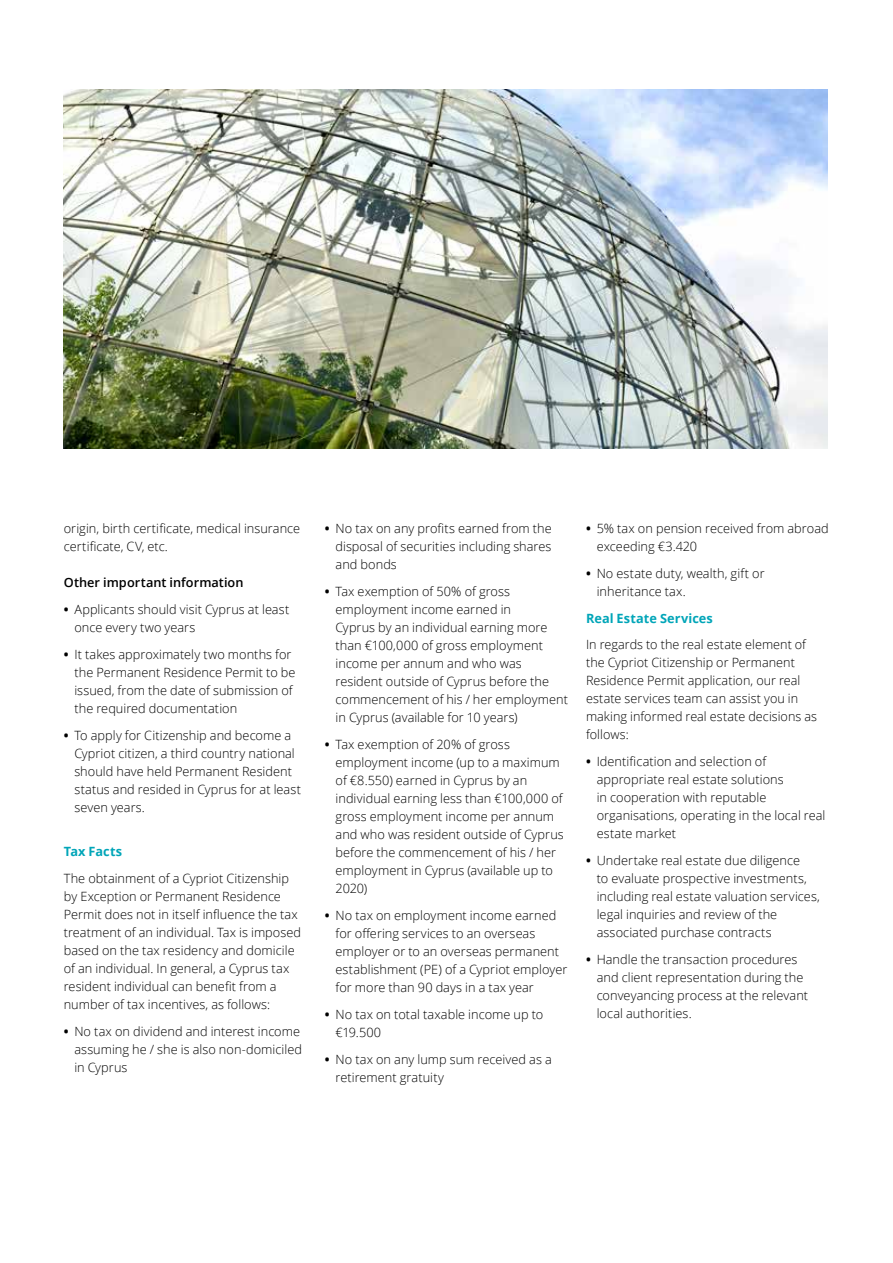
<style>
.page{position:relative;width:893px;height:1263px;background:#fff}
.page>*{position:absolute;margin:0;border:0;box-sizing:border-box;transform-origin:0 0}
.t1{font:300 12.75px/18px "Open Sans";letter-spacing:.005em;color:#000}
.t2{font:700 12.75px "Open Sans";letter-spacing:.005em;color:#00a5b8}
.t3{font:600 12.75px "Open Sans";letter-spacing:.005em;color:#000}
.s1{font-weight:700}
</style>
<div class="page">
<img style="left:64px;top:89px;width:763px;height:360px">
<p class="t1" style="left:64px;top:519px;width:238px">origin, birth certificate, medical insurance certificate, CV, etc.</p>
<p class="t3" style="left:64px;top:573px;width:181px">Other important information</p>
<p class="t1" style="left:74px;top:600px;width:216px;text-indent:-11px"><span class="s1">•</span> Applicants should visit Cyprus at least once every two years</p>
<p class="t1" style="left:74px;top:645px;width:223px;text-indent:-11px"><span class="s1">•</span> It takes approximately two months for the Permanent Residence Permit to be issued, from the date of submission of the required documentation</p>
<p class="t1" style="left:74px;top:726px;width:228px;text-indent:-11px"><span class="s1">•</span> To apply for Citizenship and become a Cypriot citizen, a third country national should have held Permanent Resident status and resided in Cyprus for at least seven years.</p>
<p class="t2" style="left:64px;top:843px;width:60px">Tax Facts</p>
<p class="t1" style="left:64px;top:869px;width:239px">The obtainment of a Cypriot Citizenship by Exception or Permanent Residence Permit does not in itself influence the tax treatment of an individual. Tax is imposed based on the tax residency and domicile of an individual. In general, a Cyprus tax resident individual can benefit from a number of tax incentives, as follows:</p>
<p class="t1" style="left:74px;top:1022px;width:229px;text-indent:-11px"><span class="s1">•</span> No tax on dividend and interest income assuming he / she is also non-domiciled in Cyprus</p>
<p class="t1" style="left:336px;top:519px;width:218px;text-align:justify;text-indent:-11px"><span class="s1">•</span> No tax on any profits earned from the disposal of securities including shares and bonds</p>
<p class="t1" style="left:336px;top:582px;width:234px;text-indent:-11px"><span class="s1">•</span> Tax exemption of 50% of gross employment income earned in<br>Cyprus by an individual earning more than €100,000 of gross employment income per annum and who was resident outside of Cyprus before the commencement of his / her employment in Cyprus (available for 10 years)</p>
<p class="t1" style="left:336px;top:735px;width:230px;text-indent:-11px"><span class="s1">•</span> Tax exemption of 20% of gross employment income (up to a maximum of €8.550) earned in Cyprus by an individual earning less than €100,000 of gross employment income per annum and who was resident outside of Cyprus before the commencement of his / her employment in Cyprus (available up to<br>2020)</p>
<p class="t1" style="left:336px;top:906px;width:233px;text-indent:-11px"><span class="s1">•</span> No tax on employment income earned for offering services to an overseas employer or to an overseas permanent establishment (PE) of a Cypriot employer for more than 90 days in a tax year</p>
<p class="t1" style="left:336px;top:1005px;width:209px;text-indent:-11px"><span class="s1">•</span> No tax on total taxable income up to €19.500</p>
<p class="t1" style="left:336px;top:1050px;width:218px;text-indent:-11px"><span class="s1">•</span> No tax on any lump sum received as a retirement gratuity</p>
<p class="t1" style="left:597px;top:519px;width:234px;text-indent:-11px"><span class="s1">•</span> 5% tax on pension received from abroad exceeding €3.420</p>
<p class="t1" style="left:597px;top:564px;width:170px;text-indent:-11px"><span class="s1">•</span> No estate duty, wealth, gift or inheritance tax.</p>
<p class="t2" style="left:586px;top:609px;width:128px">Real Estate Services</p>
<p class="t1" style="left:586px;top:635px;width:232px">In regards to the real estate element of the Cypriot Citizenship or Permanent Residence Permit application, our real estate services team can assist you in making informed real estate decisions as follows:</p>
<p class="t1" style="left:597px;top:752px;width:230px;text-indent:-11px"><span class="s1">•</span> Identification and selection of appropriate real estate solutions<br>in cooperation with reputable organisations, operating in the local real estate market</p>
<p class="t1" style="left:597px;top:851px;width:225px;text-indent:-11px"><span class="s1">•</span> Undertake real estate due diligence<br>to evaluate prospective investments, including real estate valuation services, legal inquiries and review of the associated purchase contracts</p>
<p class="t1" style="left:597px;top:950px;width:213px;text-indent:-11px"><span class="s1">•</span> Handle the transaction procedures and client representation during the conveyancing process at the relevant local authorities.</p>
</div>
